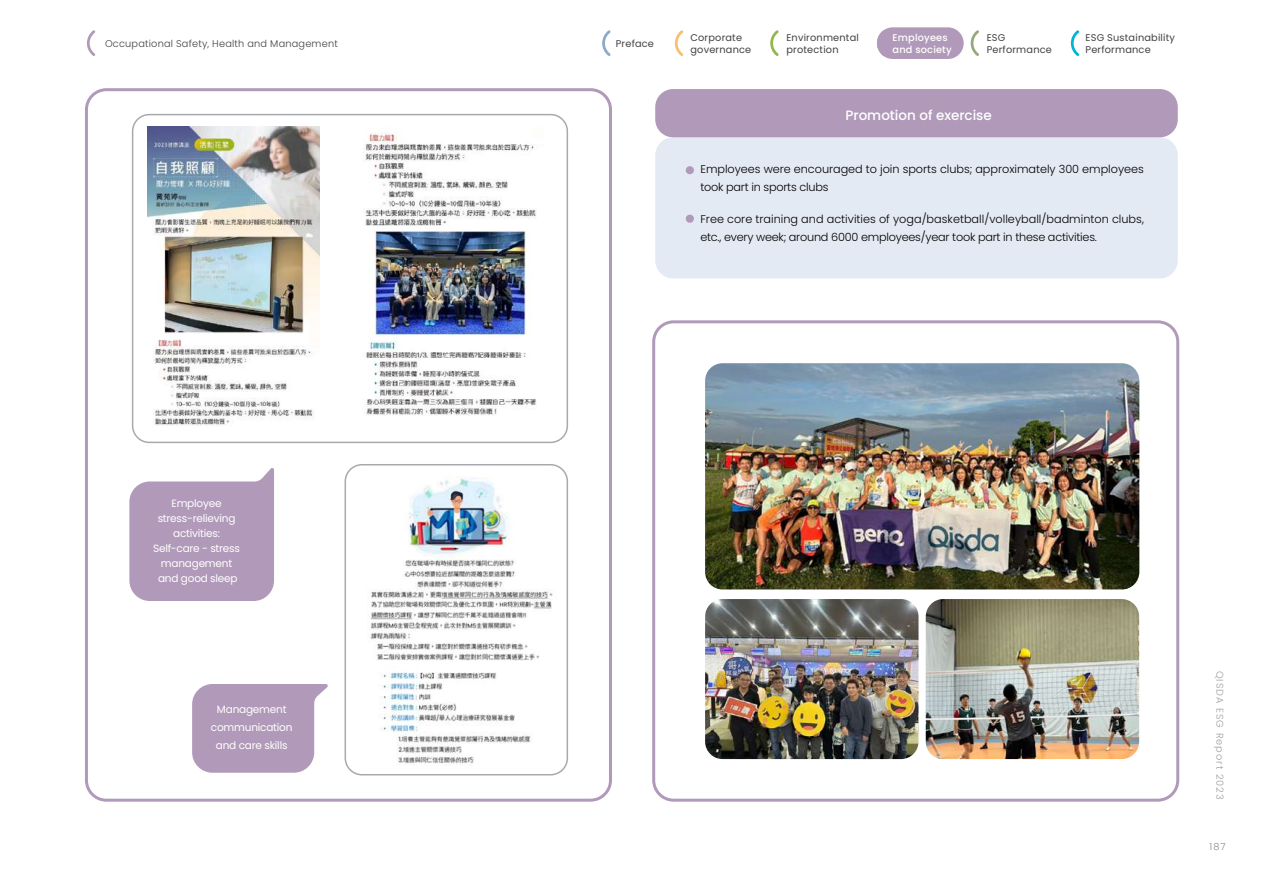
<style>
.page{position:relative;width:1263px;height:893px;background:#fff}
.page>*{position:absolute;margin:0;border:0;box-sizing:border-box;transform-origin:0 0}
.t1{font:500 13.5px "Poppins";color:#fff}
.t2{font:300 11.25px/18px "Poppins";color:#000}
.t3{font:10.5px/15px "Poppins";letter-spacing:-.02em;color:#fff;text-align:center}
.t4{font:9.75px/12px "Poppins";letter-spacing:.02em;color:#414042}
.t5{font:300 9.75px "Poppins";letter-spacing:.02em;color:#414042}
.t6{font:500 9.75px/12px "Poppins";letter-spacing:.02em;color:#fff}
.t7{font:300 9.75px "Poppins";letter-spacing:.1em;color:#9fa0a0}
.t8{font:300 9.75px "Poppins";color:#898989}
</style>
<div class="page">
<div style="left:85px;top:88px;width:527px;height:714px;border:3px solid #b19ab9;border-radius:20px"></div>
<div style="left:652px;top:320px;width:527px;height:482px;border:3px solid #b19ab9;border-radius:20px"></div>
<div style="left:655px;top:137px;width:523px;height:141px;background:#e4eaf3;border-radius:18px"></div>
<div style="left:655px;top:89px;width:523px;height:48px;background:#b19ab9;border-radius:18px"></div>
<svg style="left:129px;top:468px;width:145px;height:133px;background:#b9a5c0"></svg>
<svg style="left:192px;top:684px;width:136px;height:89px;background:#baa5c1"></svg>
<img style="left:148px;top:126px;width:172px;height:300px">
<img style="left:364px;top:133px;width:173px;height:283px">
<img style="left:370px;top:465px;width:190px;height:300px">
<div style="left:345px;top:464px;width:223px;height:311px;border:2px solid #a7a9ac;border-radius:17px"></div>
<div style="left:132px;top:114px;width:436px;height:329px;border:2px solid #a7a9ac;border-radius:17px"></div>
<div style="left:686px;top:166px;width:8px;height:8px;background:#b19ab9;border-radius:50%"></div>
<div style="left:686px;top:215px;width:8px;height:8px;background:#b19ab9;border-radius:50%"></div>
<img style="left:705px;top:363px;width:434px;height:226px">
<img style="left:705px;top:599px;width:213px;height:160px">
<img style="left:926px;top:599px;width:213px;height:160px">
<svg style="left:87px;top:30px;width:8px;height:26px"></svg>
<div style="left:877px;top:27px;width:87px;height:32px;background:#b19ab9;border-radius:16px"></div>
<svg style="left:602px;top:30px;width:9px;height:26px"></svg>
<svg style="left:675px;top:30px;width:8px;height:26px"></svg>
<svg style="left:770px;top:30px;width:9px;height:26px"></svg>
<svg style="left:877px;top:30px;width:7px;height:26px"></svg>
<svg style="left:971px;top:30px;width:8px;height:26px"></svg>
<svg style="left:1071px;top:30px;width:8px;height:26px"></svg>
<p class="t4" style="left:786px;top:31px;width:74px">Environmental protection</p>
<p class="t4" style="left:987px;top:31px;width:67px">ESG<br>Performance</p>
<p class="t4" style="left:1085px;top:31px;width:91px">ESG Sustainability<br>Performance</p>
<p class="t5" style="left:105px;top:38px;width:234px">Occupational Safety, Health and Management</p>
<p class="t6" style="left:893px;top:31px;width:61px">Employees and society</p>
<p class="t4" style="left:616px;top:37px;width:40px">Preface</p>
<p class="t4" style="left:690px;top:31px;width:62px">Corporate governance</p>
<p class="t1" style="left:845px;top:107px;width:148px">Promotion of exercise</p>
<p class="t2" style="left:700px;top:160px;width:445px">Employees were encouraged to join sports clubs; approximately 300 employees took part in sports clubs</p>
<p class="t2" style="left:700px;top:210px;width:445px">Free core training and activities of yoga/basketball/volleyball/badminton clubs, etc., every week; around 6000 employees/year took part in these activities.</p>
<p class="t3" style="left:153px;top:496px;width:88px">Employee stress-relieving activities:<br>Self-care - stress management and good sleep</p>
<p class="t3" style="left:211px;top:700px;width:83px;line-height:18px">Management communication and care skills</p>
<p class="t7" style="left:1225px;top:671px;width:130px;rotate:90deg">QISDA ESG Report 2023</p>
<p class="t8" style="left:1209px;top:841px;width:18px">187</p>
</div>
